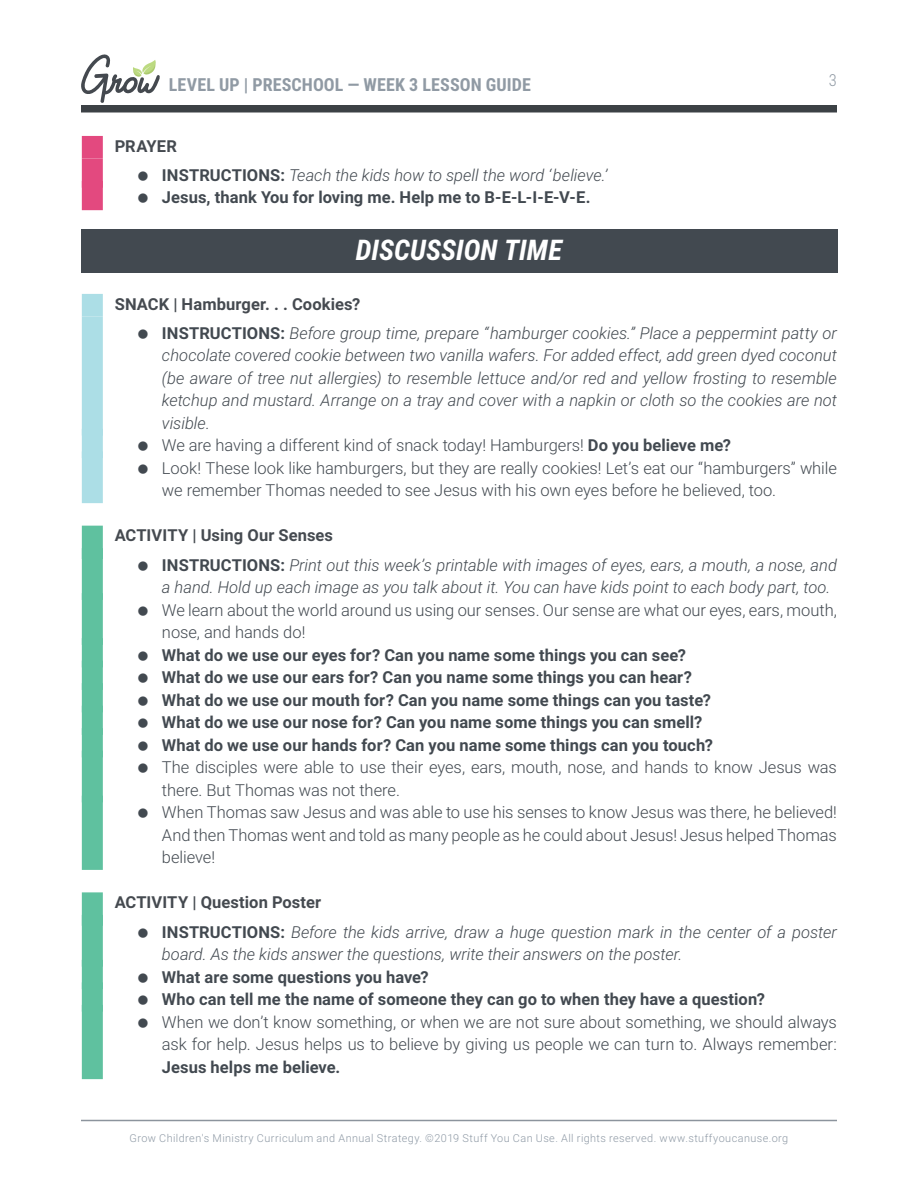
<style>
.page{position:relative;width:918px;height:1188px;background:#fff}
.page>*{position:absolute;margin:0;border:0;box-sizing:border-box;transform-origin:0 0}
.t1{font:italic 700 28.5px "Roboto Condensed";color:#fff}
.t2{font:700 18px "Roboto Condensed";letter-spacing:.005em;color:#909aa4}
.t3{font:italic 300 16.5px/22.5px "Roboto";color:#424950}
.t4{font:300 16.5px/22.5px "Roboto";letter-spacing:-.005em;color:#424950}
.t5{font:700 16.5px/22.5px "Roboto";letter-spacing:.005em;color:#424950}
.t6{font:300 16.5px "Roboto Condensed";color:#909aa4}
.t7{font:300 10.8px "Roboto";letter-spacing:.04em;color:#8e99a5}
.s1{font-weight:700;font-style:normal;color:#454a50}
.s2{font-weight:700;font-style:normal}
.s3{font-style:normal}
</style>
<div class="page">
<div style="left:81px;top:105px;width:756px;height:7px;background:#3c4145"></div>
<svg style="left:81px;top:54px;width:79px;height:49px"></svg>
<hr style="left:81px;top:1120px;width:756px;height:1px;background:#8c949d">
<div style="left:82px;top:136px;width:21px;height:22px;background:#e3497f"></div>
<div style="left:82px;top:158px;width:21px;height:30px;background:#e3497f"></div>
<div style="left:82px;top:181px;width:21px;height:29px;background:#e3497f"></div>
<div style="left:81px;top:229px;width:756px;height:44px;background:#424950"></div>
<div style="left:82px;top:294px;width:21px;height:22px;background:#acdee6"></div>
<div style="left:82px;top:316px;width:21px;height:120px;background:#acdee6"></div>
<div style="left:82px;top:429px;width:21px;height:29px;background:#acdee6"></div>
<div style="left:82px;top:451px;width:21px;height:52px;background:#acdee6"></div>
<div style="left:82px;top:526px;width:21px;height:33px;background:#5fc19f"></div>
<div style="left:82px;top:548px;width:21px;height:52px;background:#5fc19f"></div>
<div style="left:82px;top:593px;width:21px;height:52px;background:#5fc19f"></div>
<div style="left:82px;top:638px;width:21px;height:29px;background:#5fc19f"></div>
<div style="left:82px;top:661px;width:21px;height:29px;background:#5fc19f"></div>
<div style="left:82px;top:683px;width:21px;height:29px;background:#5fc19f"></div>
<div style="left:82px;top:706px;width:21px;height:29px;background:#5fc19f"></div>
<div style="left:82px;top:728px;width:21px;height:29px;background:#5fc19f"></div>
<div style="left:82px;top:751px;width:21px;height:51px;background:#5fc19f"></div>
<div style="left:82px;top:796px;width:21px;height:74px;background:#5fc19f"></div>
<div style="left:82px;top:892px;width:21px;height:34px;background:#5fc19f"></div>
<div style="left:82px;top:915px;width:21px;height:52px;background:#5fc19f"></div>
<div style="left:82px;top:960px;width:21px;height:29px;background:#5fc19f"></div>
<div style="left:82px;top:982px;width:21px;height:30px;background:#5fc19f"></div>
<div style="left:82px;top:1005px;width:21px;height:74px;background:#5fc19f"></div>
<p class="t2" style="left:169px;top:78px;width:364px">LEVEL UP | PRESCHOOL — WEEK 3 LESSON GUIDE</p>
<p class="t6" style="left:829px;top:70px;width:10px">3</p>
<p class="t3" style="left:162px;top:132px;width:447px;line-height:29.2px;text-indent:-47px"><span class="s1">PRAYER<br></span><span class="s2">INSTRUCTIONS:</span> Teach the kids how to spell the word ‘believe.’</p>
<p class="t5" style="left:162px;top:188px;width:430px">Jesus, thank You for loving me. Help me to B-E-L-I-E-V-E.</p>
<h1 class="t1" style="left:356px;top:234px;width:208px">DISCUSSION TIME</h1>
<p class="t3" style="left:162px;top:290px;width:677px;line-height:29.2px;text-indent:-47px"><span class="s1">SNACK | Hamburger. . . Cookies?<br></span><span class="s2">INSTRUCTIONS:</span> Before group time, prepare “hamburger cookies.” Place a peppermint patty or</p>
<p class="t3" style="left:162px;top:345px;width:677px">chocolate covered cookie between two vanilla wafers. For added effect, add green dyed coconut (be aware of tree nut allergies) to resemble lettuce and/or red and yellow frosting to resemble ketchup and mustard. Arrange on a tray and cover with a napkin or cloth so the cookies are not visible.<br><span class="s3">We are having a different kind of snack today! Hamburgers!</span> <span class="s2">Do you believe me?<br></span><span class="s3">Look! These look like hamburgers, but they are really cookies! Let’s eat our “hamburgers” while we remember Thomas needed to see Jesus with his own eyes before he believed, too.</span></p>
<p class="t3" style="left:162px;top:522px;width:677px;line-height:29.2px;text-indent:-47px"><span class="s1">ACTIVITY | Using Our Senses<br></span><span class="s2">INSTRUCTIONS:</span> Print out this week’s printable with images of eyes, ears, a mouth, a nose, and</p>
<p class="t3" style="left:162px;top:577px;width:670px">a hand. Hold up each image as you talk about it. You can have kids point to each body part, too.</p>
<p class="t4" style="left:162px;top:600px;width:677px">We learn about the world around us using our senses. Our sense are what our eyes, ears, mouth, nose, and hands do!</p>
<p class="t5" style="left:162px;top:645px;width:553px">What do we use our eyes for? Can you name some things you can see?<br>What do we use our ears for? Can you name some things you can hear?<br>What do we use our mouth for? Can you name some things can you taste?<br>What do we use our nose for? Can you name some things you can smell?<br>What do we use our hands for? Can you name some things can you touch?</p>
<p class="t4" style="left:162px;top:757px;width:677px">The disciples were able to use their eyes, ears, mouth, nose, and hands to know Jesus was there. But Thomas was not there.<br>When Thomas saw Jesus and was able to use his senses to know Jesus was there, he believed!<br>And then Thomas went and told as many people as he could about Jesus! Jesus helped Thomas believe!</p>
<p class="t3" style="left:162px;top:889px;width:676px;line-height:29.2px;text-indent:-47px"><span class="s1">ACTIVITY | Question Poster<br></span><span class="s2">INSTRUCTIONS:</span> Before the kids arrive, draw a huge question mark in the center of a poster</p>
<p class="t3" style="left:162px;top:944px;width:522px">board. As the kids answer the questions, write their answers on the poster.</p>
<p class="t5" style="left:162px;top:967px;width:605px">What are some questions you have?<br>Who can tell me the name of someone they can go to when they have a question?</p>
<p class="t4" style="left:162px;top:1012px;width:676px">When we don’t know something, or when we are not sure about something, we should always ask for help. Jesus helps us to believe by giving us people we can turn to. Always remember:</p>
<p class="t5" style="left:162px;top:1057px;width:180px">Jesus helps me believe.</p>
<p class="t7" style="left:130px;top:1134px;width:660px">Grow Children's Ministry Curriculum and Annual Strategy. ©2019 Stuff You Can Use. All rights reserved. www.stuffyoucanuse.org</p>
</div>
